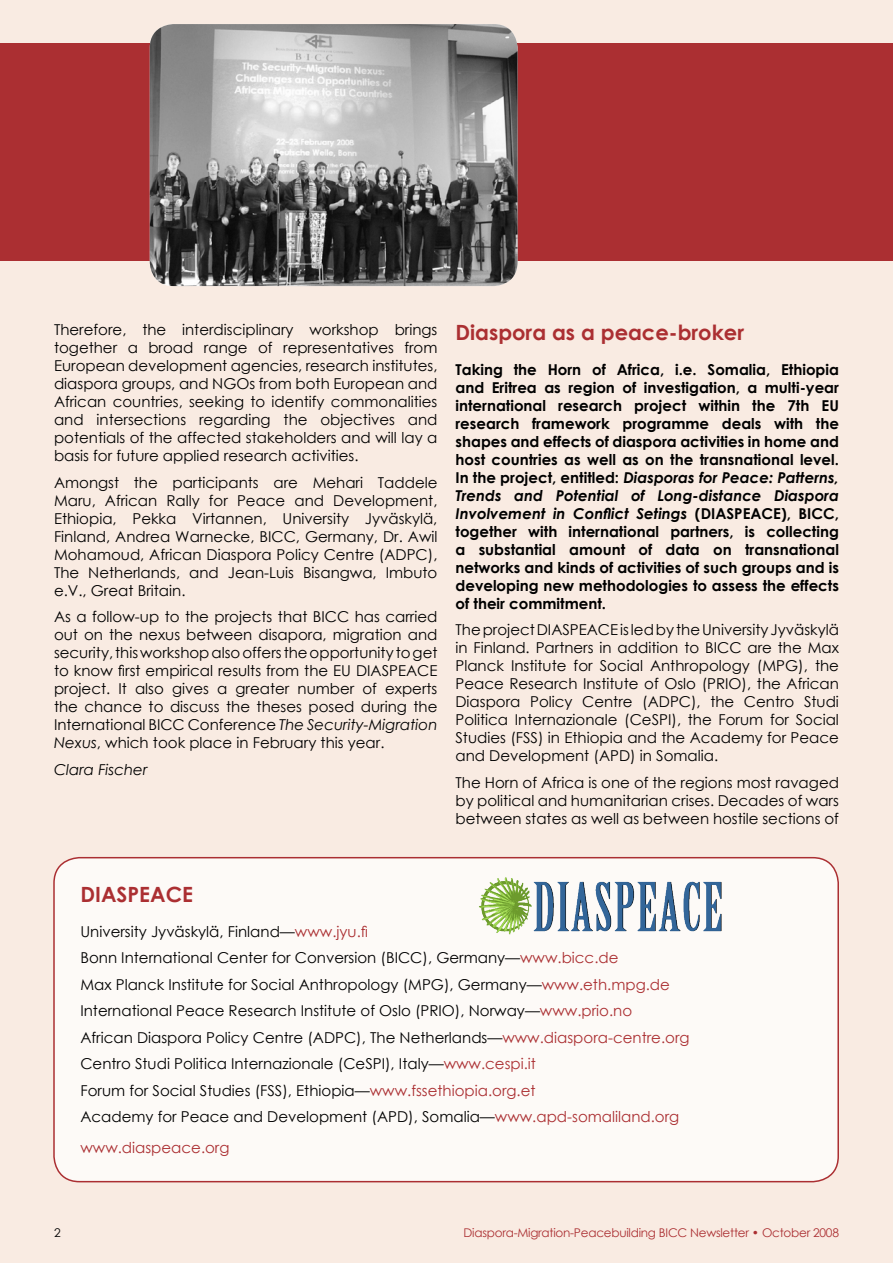
<style>
.page{position:relative;width:893px;height:1263px;background:#f9ebe2}
.page>*{position:absolute;margin:0;border:0;box-sizing:border-box;transform-origin:0 0}
.t1{font:700 21px "Century Gothic";color:#ab2f32}
.t2{font:15px/18px "Century Gothic";color:#000;text-align:justify}
.t3{font:700 15px/18px "Century Gothic";color:#000;text-align:justify}
.t4{font:15px "Century Gothic";color:#ab2f32}
.t5{font:italic 15px "Century Gothic";color:#000}
.t6{font:12px "Century Gothic";letter-spacing:-.02em;color:#ab2f32}
.t7{font:12px "Century Gothic";color:#000}
.s1{font-style:italic}
.s2{color:#ab2f32}
</style>
<div class="page">
<div style="left:0;top:44px;width:893px;height:217px;background:#ab2f32"></div>
<div style="left:54px;top:858px;width:784px;height:324px;background:#fdfaf7;border-radius:26px"></div>
<div style="left:53px;top:857px;width:786px;height:325px;border:2px solid #ab2f32;border-radius:26px"></div>
<img style="left:150px;top:24px;width:367px;height:262px">
<img style="left:479px;top:877px;width:243px;height:58px">
<p class="t2" style="left:54px;top:321px;width:385px">Therefore, the interdisciplinary workshop brings together a broad range of representatives from European development agencies, research institutes, diaspora groups, and NGOs from both European and African countries, seeking to identify commonalities and intersections regarding the objectives and potentials of the affected stakeholders and will lay a basis for future applied research activities.</p>
<p class="t2" style="left:54px;top:473px;width:385px">Amongst the participants are Mehari Taddele Maru, African Rally for Peace and Development, Ethiopia, Pekka Virtannen, University Jyväskylä, Finland, Andrea Warnecke, BICC, Germany, Dr. Awil Mohamoud, African Diaspora Policy Centre (ADPC), The Netherlands, and Jean-Luis Bisangwa, Imbuto e.V., Great Britain.</p>
<p class="t2" style="left:54px;top:608px;width:385px">As a follow-up to the projects that BICC has carried out on the nexus between disapora, migration and security, this workshop also offers the opportunity to get to know first empirical results from the EU DIASPEACE project. It also gives a greater number of experts the chance to discuss the theses posed during the International BICC Conference <span class="s1">The Security-Migration Nexus</span>, which took place in February this year.</p>
<p class="t5" style="left:54px;top:759px;width:95px">Clara Fischer</p>
<h1 class="t1" style="left:455px;top:316px;width:290px">Diaspora as a peace-broker</h1>
<p class="t3" style="left:455px;top:360px;width:385px">Taking the Horn of Africa, i.e. Somalia, Ethiopia and Eritrea as region of investigation, a multi-year international research project within the 7th EU research framework programme deals with the shapes and effects of diaspora activities in home and host countries as well as on the transnational level.<br>In the project, entitled: <span class="s1">Diasporas for Peace: Patterns, Trends and Potential of Long-distance Diaspora Involvement in Conflict Setings</span> (DIASPEACE), BICC, together with international partners, is collecting a substantial amount of data on transnational networks and kinds of activities of such groups and is developing new methodologies to assess the effects of their commitment.</p>
<p class="t2" style="left:455px;top:621px;width:385px">The project DIASPEACE is led by the University Jyväskylä in Finland. Partners in addition to BICC are the Max Planck Institute for Social Anthropology (MPG), the Peace Research Institute of Oslo (PRIO), the African Diaspora Policy Centre (ADPC), the Centro Studi Politica Internazionale (CeSPI), the Forum for Social Studies (FSS) in Ethiopia and the Academy for Peace and Development (APD) in Somalia.</p>
<p class="t2" style="left:455px;top:773px;width:385px">The Horn of Africa is one of the regions most ravaged by political and humanitarian crises. Decades of wars between states as well as between hostile sections of</p>
<h1 class="t1" style="left:80px;top:878px;width:114px">DIASPEACE</h1>
<p class="t2" style="left:80px;top:918px;width:611px;line-height:26.5px;text-align:left">University Jyväskylä, Finland—<span class="s2">www.jyu.fi<br></span>Bonn International Center for Conversion (BICC), Germany—<span class="s2">www.bicc.de<br></span>Max Planck Institute for Social Anthropology (MPG), Germany—<span class="s2">www.eth.mpg.de </span>International Peace Research Institute of Oslo (PRIO), Norway—<span class="s2">www.prio.no<br></span>African Diaspora Policy Centre (ADPC), The Netherlands—<span class="s2">www.diaspora-centre.org </span>Centro Studi Politica Internazionale (CeSPI), Italy—<span class="s2">www.cespi.it<br></span>Forum for Social Studies (FSS), Ethiopia—<span class="s2">www.fssethiopia.org.et<br></span>Academy for Peace and Development (APD), Somalia—<span class="s2">www.apd-somaliland.org</span></p>
<p class="t4" style="left:80px;top:1137px;width:151px">www.diaspeace.org</p>
<p class="t7" style="left:54px;top:1224px;width:8px">2</p>
<p class="t6" style="left:464px;top:1224px;width:377px">Diaspora-Migration-Peacebuilding BICC Newsletter • October 2008</p>
</div>
